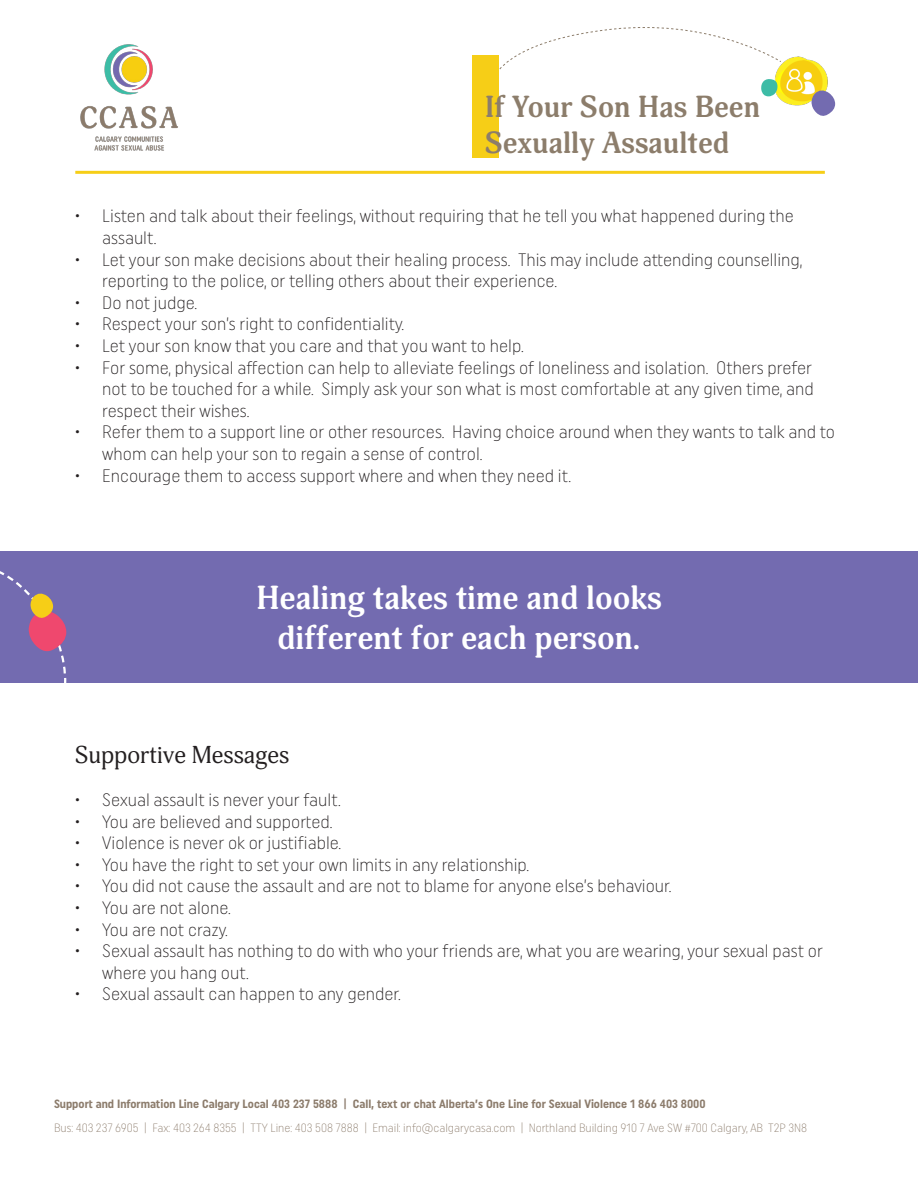
<style>
.page{position:relative;width:918px;height:1188px;background:#fff}
.page>*{position:absolute;margin:0;border:0;box-sizing:border-box;transform-origin:0 0}
.t1{font:900 condensed 145.95px "Uniform";color:#f6ce17}
.t2{font:700 33px "Adonis";color:#fff}
.t3{font:700 30.15px/36.2px "Adonis";color:#8c7d6b}
.t4{font:24px "Adonis";color:#231f20}
.t5{font:300 condensed 18px/21.6px "Uniform";color:#231f20}
.t6{font:300 condensed 12px "Uniform";color:#8c7c6c}
.t7{font:700 condensed 12px "Uniform";color:#8c7c6c}
</style>
<div class="page">
<img style="left:767px;top:56px;width:61px;height:50px">
<img style="left:75px;top:44px;width:130px;height:127px">
<svg style="left:495px;top:27px;width:286px;height:69px"></svg>
<svg style="left:812px;top:89px;width:23px;height:27px"></svg>
<hr style="left:75px;top:171px;width:750px;height:3px;background:#f6ce17">
<div style="left:0;top:551px;width:918px;height:132px;background:#736bb0"></div>
<svg style="left:0;top:571px;width:67px;height:112px"></svg>
<h1 class="t1" style="left:464px;top:19px;width:44px">I</h1>
<h3 class="t3" style="left:484px;top:89px;width:277px">If Your Son Has Been<br>Sexually Assaulted</h3>
<p class="t5" style="left:102px;top:205px;width:693px;text-indent:-27px">• Listen and talk about their feelings, without requiring that he tell you what happened during the assault.</p>
<p class="t5" style="left:102px;top:248px;width:702px;text-indent:-27px">• Let your son make decisions about their healing process. This may include attending counselling, reporting to the police, or telling others about their experience.</p>
<p class="t5" style="left:75px;top:291px;width:123px">• Do not judge.</p>
<p class="t5" style="left:75px;top:313px;width:331px">• Respect your son’s right to confidentiality.</p>
<p class="t5" style="left:75px;top:334px;width:450px">• Let your son know that you care and that you want to help.</p>
<p class="t5" style="left:102px;top:356px;width:713px;text-align:justify;text-indent:-27px">• For some, physical affection can help to alleviate feelings of loneliness and isolation. Others prefer not to be touched for a while. Simply ask your son what is most comfortable at any given time, and respect their wishes.</p>
<p class="t5" style="left:102px;top:421px;width:734px;text-indent:-27px">• Refer them to a support line or other resources. Having choice around when they wants to talk and to whom can help your son to regain a sense of control.</p>
<p class="t5" style="left:75px;top:464px;width:498px">• Encourage them to access support where and when they need it.</p>
<p class="t2" style="left:256px;top:579px;width:408px">Healing takes time and looks</p>
<p class="t2" style="left:277px;top:618px;width:364px">different for each person.</p>
<p class="t4" style="left:75px;top:740px;width:216px">Supportive Messages</p>
<p class="t5" style="left:75px;top:789px;width:267px">• Sexual assault is never your fault.</p>
<p class="t5" style="left:75px;top:810px;width:259px">• You are believed and supported.</p>
<p class="t5" style="left:75px;top:832px;width:268px">• Violence is never ok or justifiable.</p>
<p class="t5" style="left:75px;top:853px;width:456px">• You have the right to set your own limits in any relationship.</p>
<p class="t5" style="left:75px;top:875px;width:598px">• You did not cause the assault and are not to blame for anyone else’s behaviour.</p>
<p class="t5" style="left:75px;top:897px;width:157px">• You are not alone.</p>
<p class="t5" style="left:75px;top:918px;width:154px">• You are not crazy.</p>
<p class="t5" style="left:102px;top:940px;width:722px;text-indent:-27px">• Sexual assault has nothing to do with who your friends are, what you are wearing, your sexual past or where you hang out.</p>
<p class="t5" style="left:75px;top:983px;width:327px">• Sexual assault can happen to any gender.</p>
<p class="t7" style="left:54px;top:1097px;width:653px">Support and Information Line Calgary Local 403 237 5888 | Call, text or chat Alberta’s One Line for Sexual Violence 1 866 403 8000</p>
<p class="t6" style="left:54px;top:1121px;width:755px">Bus: 403 237 6905 | Fax: 403 264 8355 | TTY Line: 403 508 7888 | Email: info@calgarycasa.com | Northland Building 910 7 Ave SW #700 Calgary, AB T2P 3N8</p>
</div>
